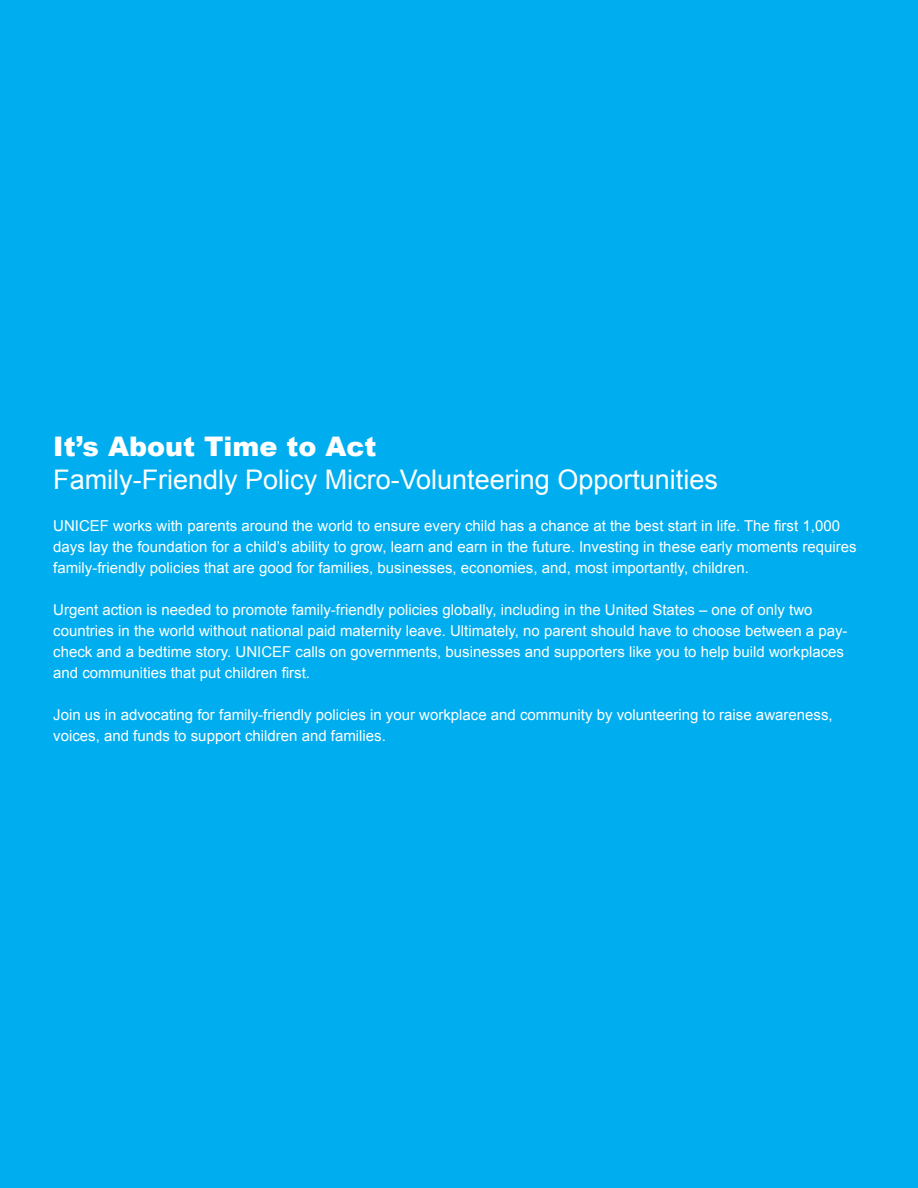
<style>
.page{position:relative;width:918px;height:1188px;background:#fff}
.page>*{position:absolute;margin:0;border:0;box-sizing:border-box;transform-origin:0 0}
.t1{font:27px "Arial";color:#fff}
.t2{font:900 27px "Arial";color:#fff}
.t3{font:15px/21px "Arial";color:#fff}
</style>
<div class="page">
<div style="left:1px;top:1px;width:916px;height:1186px;background:#00aeef"></div>
<h1 class="t2" style="left:53px;top:427px;width:325px">It’s About Time to Act</h1>
<h1 class="t1" style="left:53px;top:462px;width:666px">Family-Friendly Policy Micro-Volunteering Opportunities</h1>
<p class="t3" style="left:53px;top:516px;width:805px">UNICEF works with parents around the world to ensure every child has a chance at the best start in life. The first 1,000 days lay the foundation for a child’s ability to grow, learn and earn in the future. Investing in these early moments requires family-friendly policies that are good for families, businesses, economies, and, most importantly, children.</p>
<p class="t3" style="left:53px;top:600px;width:796px">Urgent action is needed to promote family-friendly policies globally, including in the United States – one of only two countries in the world without national paid maternity leave. Ultimately, no parent should have to choose between a pay&shy;check and a bedtime story. UNICEF calls on governments, businesses and supporters like you to help build workplaces and communities that put children first.</p>
<p class="t3" style="left:53px;top:705px;width:781px">Join us in advocating for family-friendly policies in your workplace and community by volunteering to raise awareness, voices, and funds to support children and families.</p>
</div>
